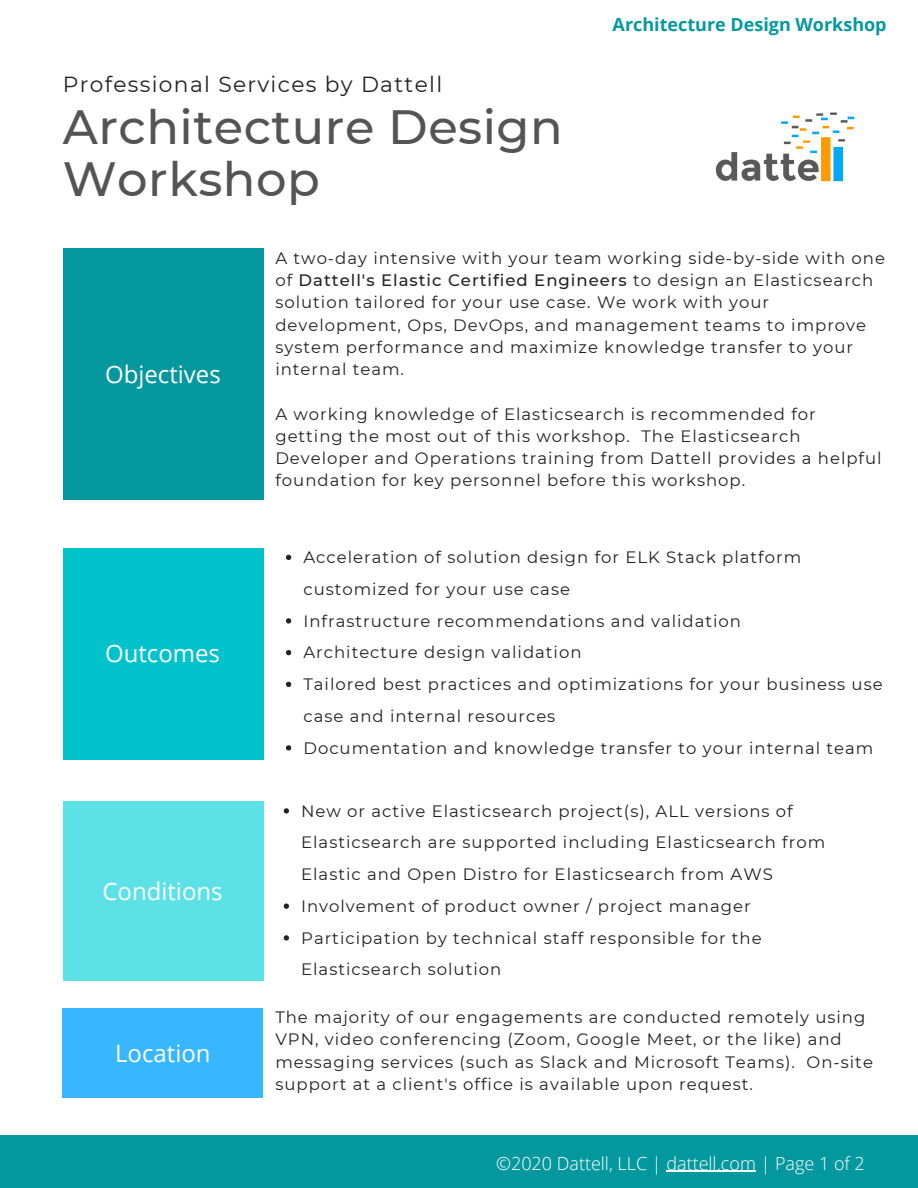
<style>
.page{position:relative;width:918px;height:1188px;background:#fff}
.page>*{position:absolute;margin:0;border:0;box-sizing:border-box;transform-origin:0 0}
.t1{font:500 48px/51.9px "Montserrat";letter-spacing:.01em;color:#545454}
.t2{font:24px "Open Sans";color:#fff}
.t3{font:21.75px "Montserrat";letter-spacing:.06em;color:#222}
.t4{font:300 18px "Open Sans";color:#fff}
.t5{font:700 18px "Open Sans";color:#03989e}
.t6{font:16.5px/22.2px "Montserrat";letter-spacing:.06em;color:#222}
.s1{font-weight:500}
</style>
<div class="page">
<img style="left:715px;top:112px;width:140px;height:70px">
<div style="left:0;top:1135px;width:918px;height:53px;background:#03989e"></div>
<div style="left:63px;top:249px;width:200px;height:251px;background:#03989e"></div>
<svg style="left:286px;top:555px;width:5px;height:5px"></svg>
<svg style="left:286px;top:618px;width:5px;height:6px"></svg>
<svg style="left:286px;top:650px;width:5px;height:5px"></svg>
<svg style="left:286px;top:682px;width:5px;height:5px"></svg>
<svg style="left:286px;top:745px;width:5px;height:6px"></svg>
<div style="left:63px;top:548px;width:200px;height:211px;background:#00c2cb"></div>
<div style="left:63px;top:1008px;width:200px;height:89px;background:#38b6ff"></div>
<div style="left:63px;top:802px;width:201px;height:179px;background:#5ce1e6"></div>
<svg style="left:284px;top:808px;width:5px;height:6px"></svg>
<svg style="left:284px;top:904px;width:5px;height:5px"></svg>
<svg style="left:284px;top:935px;width:5px;height:6px"></svg>
<hr style="left:666px;top:1171px;width:90px;height:1px;background:#fff">
<h3 class="t3" style="left:63px;top:71px;width:381px">Professional Services by Dattell</h3>
<h1 class="t1" style="left:63px;top:101px;width:502px">Architecture Design<br>Workshop</h1>
<p class="t5" style="left:613px;top:12px;width:276px">Architecture Design Workshop</p>
<h2 class="t2" style="left:105px;top:358px;width:117px">Objectives</h2>
<h2 class="t2" style="left:105px;top:637px;width:117px">Outcomes</h2>
<h2 class="t2" style="left:102px;top:875px;width:122px">Conditions</h2>
<h2 class="t2" style="left:115px;top:1036px;width:97px">Location</h2>
<p class="t6" style="left:275px;top:247px;width:611px">A two-day intensive with your team working side-by-side with one of <span class="s1">Dattell's Elastic Certified Engineers</span> to design an Elasticsearch solution tailored for your use case. We work with your development, Ops, DevOps, and management teams to improve system performance and maximize knowledge transfer to your internal team.</p>
<p class="t6" style="left:275px;top:403px;width:608px">A working knowledge of Elasticsearch is recommended for getting the most out of this workshop. The Elasticsearch Developer and Operations training from Dattell provides a helpful foundation for key personnel before this workshop.</p>
<p class="t6" style="left:303px;top:541px;width:581px;line-height:31.8px">Acceleration of solution design for ELK Stack platform customized for your use case<br>Infrastructure recommendations and validation<br>Architecture design validation<br>Tailored best practices and optimizations for your business use case and internal resources<br>Documentation and knowledge transfer to your internal team</p>
<p class="t6" style="left:301px;top:795px;width:526px;line-height:31.8px">New or active Elasticsearch project(s), ALL versions of Elasticsearch are supported including Elasticsearch from Elastic and Open Distro for Elasticsearch from AWS Involvement of product owner / project manager Participation by technical staff responsible for the Elasticsearch solution</p>
<p class="t6" style="left:275px;top:1006px;width:599px">The majority of our engagements are conducted remotely using VPN, video conferencing (Zoom, Google Meet, or the like) and messaging services (such as Slack and Microsoft Teams). On-site support at a client's office is available upon request.</p>
<p class="t4" style="left:496px;top:1150px;width:370px">© 2020 Dattell, LLC | dattell.com | Page 1 of 2</p>
</div>
